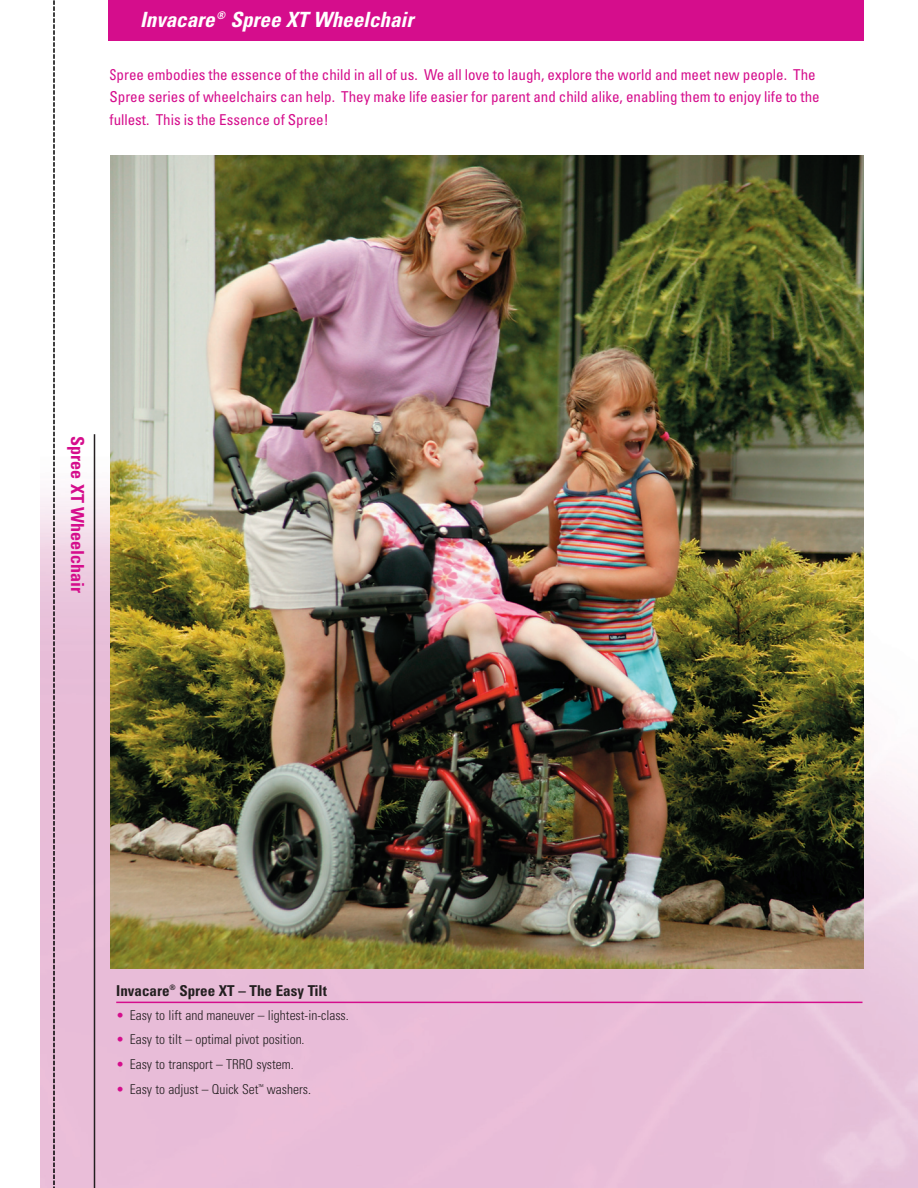
<style>
.page{position:relative;width:918px;height:1188px;background:#fff}
.page>*{position:absolute;margin:0;border:0;box-sizing:border-box;transform-origin:0 0}
.t1{font:italic 700 condensed 21px "Univers";color:#fff}
.t2{font:700 condensed 18px "Univers";color:#d50d8c}
.t3{font:condensed 15px/22.5px "Univers";color:#d50d8c;scale:.85 1}
.t4{font:700 condensed 15px "Univers";color:#231f20}
.t5{font:300 condensed 13.5px "Univers";color:#231f20}
.s1{color:#d50d8c}
</style>
<div class="page">
<img style="left:40px;top:419px;width:878px;height:769px">
<svg style="left:53px;top:0;width:2px;height:1188px;background:#695f65"></svg>
<img style="left:111px;top:155px;width:753px;height:814px">
<hr style="left:116px;top:1002px;width:746px;height:1px;background:#d50d8c">
<hr style="left:94px;top:434px;width:1px;height:754px;background:#231f20">
<div style="left:108px;top:0;width:756px;height:40px;background:#d50d8c"></div>
<h1 class="t1" style="left:140px;top:11px;width:279px">Invacare<sup>®</sup> Spree XT Wheelchair</h1>
<p class="t3" style="left:110px;top:65px;width:837px">Spree embodies the essence of the child in all of us. We all love to laugh, explore the world and meet new people. The<br>Spree series of wheelchairs can help. They make life easier for parent and child alike, enabling them to enjoy life to the fullest. This is the Essence of Spree!</p>
<p class="t2" style="left:84px;top:436px;width:158px;rotate:90deg">Spree XT Wheelchair</p>
<p class="t4" style="left:116px;top:985px;width:212px">Invacare<sup>®</sup> Spree XT – The Easy Tilt</p>
<p class="t5" style="left:116px;top:1010px;width:234px"><span class="s1">•</span> Easy to lift and maneuver – lightest-in-class.</p>
<p class="t5" style="left:116px;top:1035px;width:190px"><span class="s1">•</span> Easy to tilt – optimal pivot position.</p>
<p class="t5" style="left:116px;top:1060px;width:179px"><span class="s1">•</span> Easy to transport – TRRO system.</p>
<p class="t5" style="left:116px;top:1084px;width:196px"><span class="s1">•</span> Easy to adjust – Quick Set<sup>™</sup> washers.</p>
</div>
